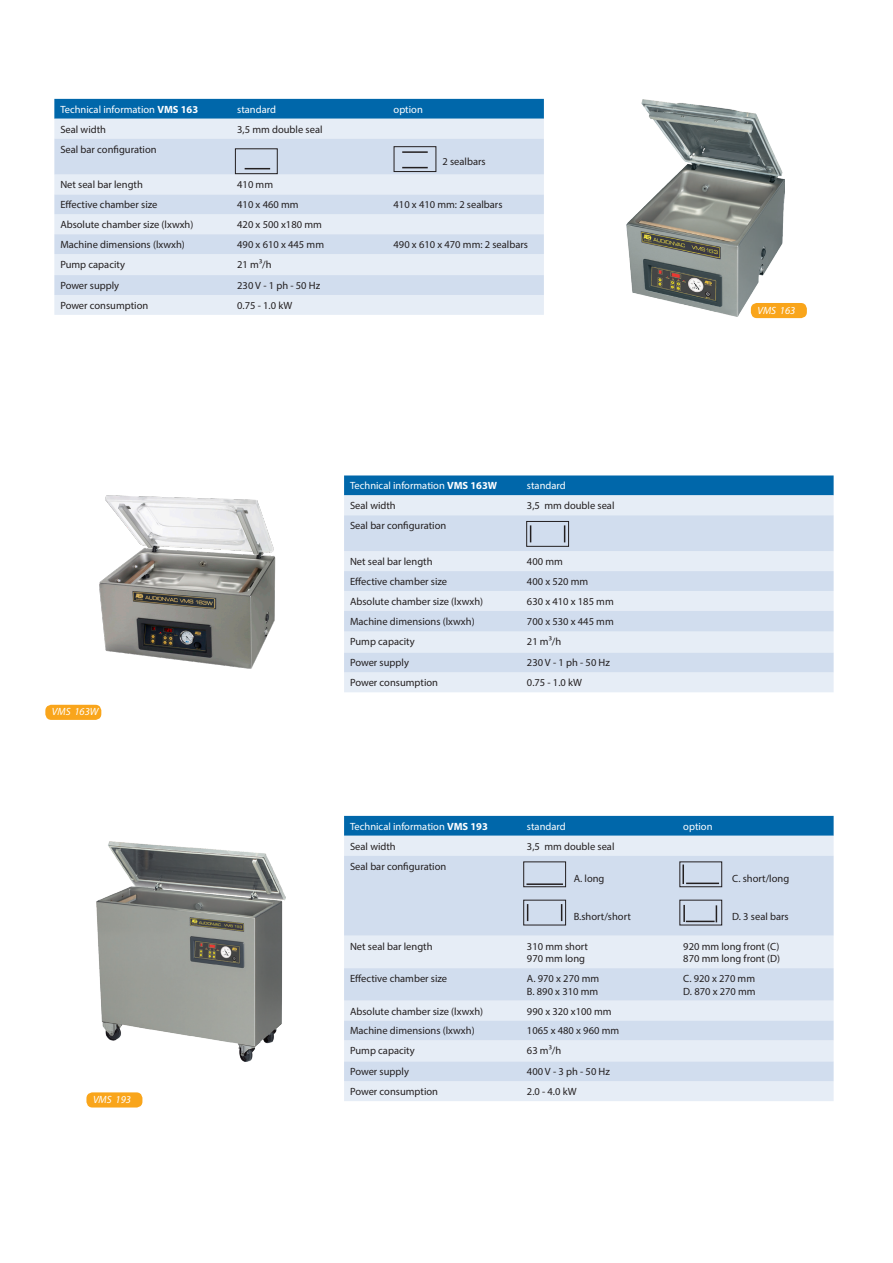
<style>
.page{position:relative;width:893px;height:1263px;background:#fff}
.page>*{position:absolute;margin:0;border:0;box-sizing:border-box;transform-origin:0 0}
.t1{font:10.5px "Myriad Pro";color:#231f20}
.t2{font:10.5px "Myriad Pro";color:#fff}
.t3{font:italic 10.5px "Myriad Pro";color:#fff}
.s1{font-weight:700}
</style>
<div class="page">
<img style="left:627px;top:100px;width:157px;height:216px">
<img style="left:99px;top:495px;width:177px;height:174px">
<div style="left:54px;top:99px;width:490px;height:20px;background:#0067aa"></div>
<div style="left:54px;top:119px;width:490px;height:196px;background:#e6edf6"></div>
<svg style="left:54px;top:139px;width:490px;height:156px;background:#d9e3f1"></svg>
<div style="left:344px;top:475px;width:490px;height:20px;background:#0067aa"></div>
<div style="left:344px;top:495px;width:490px;height:197px;background:#e6edf6"></div>
<svg style="left:344px;top:515px;width:490px;height:157px;background:#d9e3f1"></svg>
<div style="left:394px;top:146px;width:42px;height:26px;border:1px solid #231f20"></div>
<svg style="left:402px;top:167px;width:26px;height:1px"></svg>
<hr style="left:402px;top:151px;width:26px;height:2px;background:#231f20">
<div style="left:526px;top:521px;width:43px;height:26px;border:1px solid #231f20"></div>
<svg style="left:530px;top:525px;width:1px;height:17px"></svg>
<svg style="left:564px;top:525px;width:1px;height:17px"></svg>
<div style="left:235px;top:148px;width:43px;height:26px;border:1px solid #231f20"></div>
<svg style="left:245px;top:168px;width:25px;height:1px"></svg>
<img style="left:96px;top:842px;width:190px;height:219px">
<div style="left:344px;top:816px;width:490px;height:20px;background:#0067aa"></div>
<div style="left:344px;top:836px;width:490px;height:265px;background:#e6edf6"></div>
<svg style="left:344px;top:856px;width:490px;height:225px;background:#d7e1f0"></svg>
<hr style="left:686px;top:882px;width:33px;height:2px;background:#231f20">
<hr style="left:682px;top:864px;width:2px;height:20px;background:#231f20">
<div style="left:679px;top:861px;width:43px;height:26px;border:1px solid #231f20"></div>
<svg style="left:683px;top:905px;width:34px;height:17px"></svg>
<svg style="left:527px;top:904px;width:1px;height:17px"></svg>
<svg style="left:561px;top:904px;width:1px;height:17px"></svg>
<div style="left:523px;top:900px;width:43px;height:25px;border:1px solid #231f20"></div>
<div style="left:523px;top:861px;width:43px;height:26px;border:1px solid #231f20"></div>
<hr style="left:526px;top:883px;width:37px;height:2px;background:#231f20">
<div style="left:751px;top:303px;width:56px;height:15px;background:#f9a51b;border-radius:6px"></div>
<div style="left:45px;top:705px;width:56px;height:15px;background:#f9a51b;border-radius:6px"></div>
<div style="left:86px;top:1092px;width:56px;height:15px;background:#f9a51b;border-radius:6px"></div>
<p class="t2" style="left:60px;top:103px;width:139px">Technical information <span class="s1">VMS 163</span></p>
<p class="t2" style="left:237px;top:103px;width:40px">standard</p>
<p class="t2" style="left:394px;top:103px;width:31px">option</p>
<p class="t1" style="left:60px;top:123px;width:47px">Seal width</p>
<p class="t1" style="left:237px;top:123px;width:87px">3,5 mm double seal</p>
<p class="t1" style="left:60px;top:142px;width:98px">Seal bar configuration</p>
<p class="t1" style="left:443px;top:155px;width:45px">2 sealbars</p>
<p class="t1" style="left:60px;top:178px;width:84px">Net seal bar length</p>
<p class="t1" style="left:237px;top:178px;width:37px">410 mm</p>
<p class="t1" style="left:60px;top:198px;width:99px">Effective chamber size</p>
<p class="t1" style="left:237px;top:198px;width:63px">410 x 460 mm</p>
<p class="t1" style="left:394px;top:198px;width:110px">410 x 410 mm: 2 sealbars</p>
<p class="t1" style="left:60px;top:218px;width:135px">Absolute chamber size (lxwxh)</p>
<p class="t1" style="left:237px;top:218px;width:86px">420 x 500 x180 mm</p>
<p class="t1" style="left:60px;top:238px;width:126px">Machine dimensions (lxwxh)</p>
<p class="t1" style="left:237px;top:238px;width:88px">490 x 610 x 445 mm</p>
<p class="t1" style="left:394px;top:238px;width:136px">490 x 610 x 470 mm: 2 sealbars</p>
<p class="t1" style="left:60px;top:258px;width:66px">Pump capacity</p>
<p class="t1" style="left:237px;top:258px;width:36px">21 m³/h</p>
<p class="t1" style="left:60px;top:279px;width:60px">Power supply</p>
<p class="t1" style="left:237px;top:279px;width:85px">230 V - 1 ph - 50 Hz</p>
<p class="t1" style="left:60px;top:299px;width:89px">Power consumption</p>
<p class="t1" style="left:237px;top:299px;width:56px">0.75 - 1.0 kW</p>
<p class="t3" style="left:757px;top:304px;width:40px">VMS 163</p>
<p class="t3" style="left:52px;top:705px;width:48px">VMS 163W</p>
<p class="t2" style="left:350px;top:479px;width:149px">Technical information <span class="s1">VMS 163W</span></p>
<p class="t2" style="left:527px;top:479px;width:40px">standard</p>
<p class="t1" style="left:350px;top:499px;width:47px">Seal width</p>
<p class="t1" style="left:527px;top:499px;width:89px">3,5 mm double seal</p>
<p class="t1" style="left:350px;top:519px;width:98px">Seal bar configuration</p>
<p class="t1" style="left:350px;top:555px;width:84px">Net seal bar length</p>
<p class="t1" style="left:527px;top:555px;width:37px">400 mm</p>
<p class="t1" style="left:350px;top:575px;width:99px">Effective chamber size</p>
<p class="t1" style="left:527px;top:575px;width:63px">400 x 520 mm</p>
<p class="t1" style="left:350px;top:595px;width:135px">Absolute chamber size (lxwxh)</p>
<p class="t1" style="left:527px;top:595px;width:88px">630 x 410 x 185 mm</p>
<p class="t1" style="left:350px;top:615px;width:126px">Machine dimensions (lxwxh)</p>
<p class="t1" style="left:527px;top:615px;width:88px">700 x 530 x 445 mm</p>
<p class="t1" style="left:350px;top:635px;width:66px">Pump capacity</p>
<p class="t1" style="left:527px;top:635px;width:36px">21 m³/h</p>
<p class="t1" style="left:350px;top:656px;width:60px">Power supply</p>
<p class="t1" style="left:527px;top:656px;width:85px">230 V - 1 ph - 50 Hz</p>
<p class="t1" style="left:350px;top:676px;width:89px">Power consumption</p>
<p class="t1" style="left:527px;top:676px;width:56px">0.75 - 1.0 kW</p>
<p class="t2" style="left:350px;top:820px;width:139px">Technical information <span class="s1">VMS 193</span></p>
<p class="t2" style="left:527px;top:820px;width:40px">standard</p>
<p class="t2" style="left:683px;top:820px;width:31px">option</p>
<p class="t1" style="left:350px;top:840px;width:47px">Seal width</p>
<p class="t1" style="left:527px;top:840px;width:89px">3,5 mm double seal</p>
<p class="t1" style="left:350px;top:859px;width:98px">Seal bar configuration</p>
<p class="t1" style="left:574px;top:872px;width:32px">A. long</p>
<p class="t1" style="left:574px;top:910px;width:59px">B.short/short</p>
<p class="t1" style="left:732px;top:872px;width:58px">C. short/long</p>
<p class="t1" style="left:732px;top:910px;width:58px">D. 3 seal bars</p>
<p class="t3" style="left:93px;top:1093px;width:40px">VMS 193</p>
<p class="t1" style="left:350px;top:939px;width:84px">Net seal bar length</p>
<p class="t1" style="left:527px;top:939px;width:63px">310 mm short</p>
<p class="t1" style="left:527px;top:952px;width:60px">970 mm long</p>
<p class="t1" style="left:350px;top:972px;width:99px">Effective chamber size</p>
<p class="t1" style="left:527px;top:972px;width:74px">A. 970 x 270 mm</p>
<p class="t1" style="left:527px;top:985px;width:73px">B. 890 x 310 mm</p>
<p class="t1" style="left:350px;top:1004px;width:135px">Absolute chamber size (lxwxh)</p>
<p class="t1" style="left:527px;top:1004px;width:86px">990 x 320 x100 mm</p>
<p class="t1" style="left:350px;top:1024px;width:126px">Machine dimensions (lxwxh)</p>
<p class="t1" style="left:527px;top:1024px;width:94px">1065 x 480 x 960 mm</p>
<p class="t1" style="left:350px;top:1044px;width:66px">Pump capacity</p>
<p class="t1" style="left:527px;top:1044px;width:36px">63 m³/h</p>
<p class="t1" style="left:350px;top:1065px;width:60px">Power supply</p>
<p class="t1" style="left:527px;top:1065px;width:85px">400 V - 3 ph - 50 Hz</p>
<p class="t1" style="left:350px;top:1085px;width:89px">Power consumption</p>
<p class="t1" style="left:527px;top:1085px;width:51px">2.0 - 4.0 kW</p>
<p class="t1" style="left:683px;top:939px;width:98px">920 mm long front (C)</p>
<p class="t1" style="left:683px;top:952px;width:98px">870 mm long front (D)</p>
<p class="t1" style="left:683px;top:972px;width:73px">C. 920 x 270 mm</p>
<p class="t1" style="left:683px;top:985px;width:74px">D. 870 x 270 mm</p>
</div>
